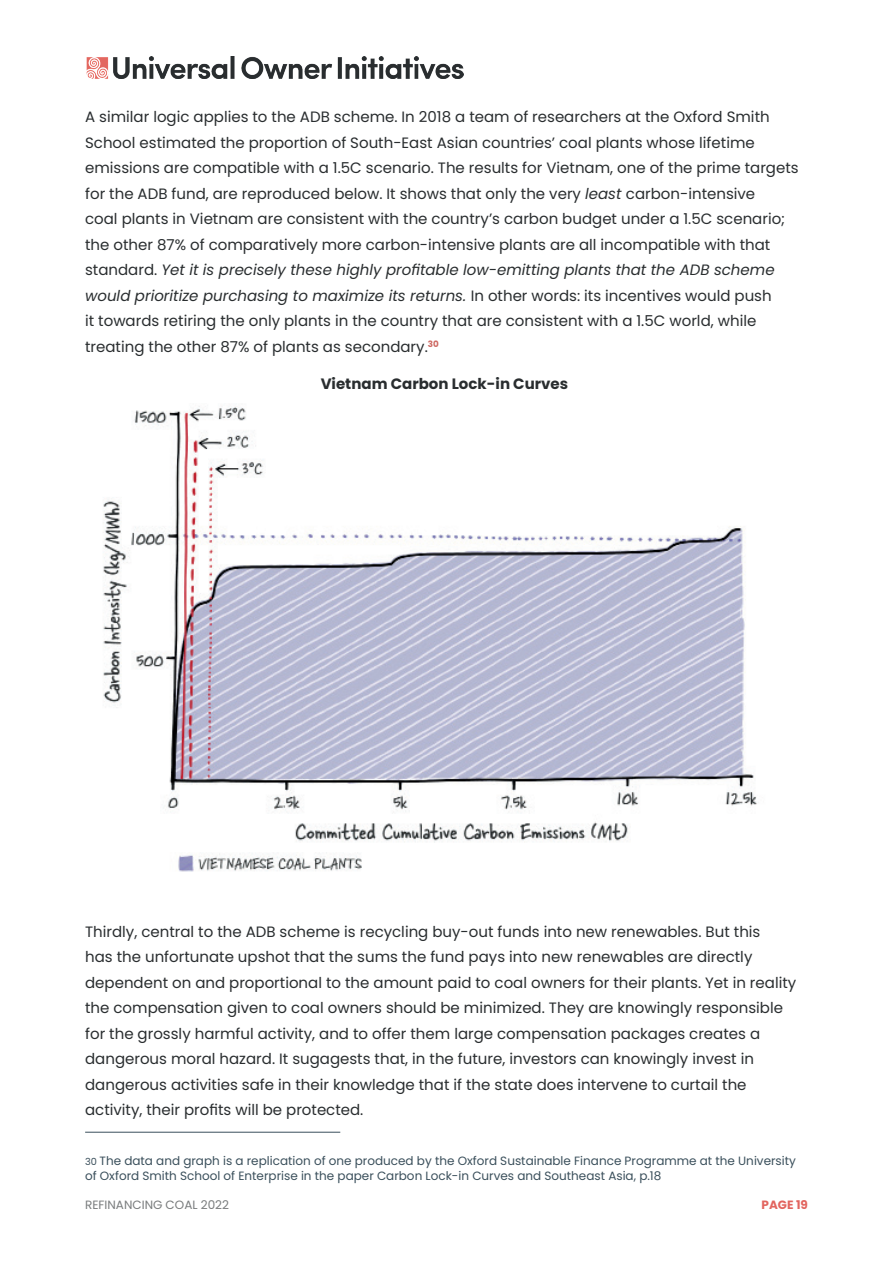
<style>
.page{position:relative;width:893px;height:1263px;background:#fff}
.page>*{position:absolute;margin:0;border:0;box-sizing:border-box;transform-origin:0 0}
.t1{font:15px/25.5px "Poppins";color:#292d2f}
.t2{font:700 15px "Poppins";color:#292d2f}
.t3{font:12px/15px "Poppins";color:#3a4f5b}
.t4{font:12px "Poppins";color:#797c7d}
.t5{font:700 12px "Poppins";color:#e2655f}
.s1{font-style:italic}
.s2{font-size:9.75px}
</style>
<div class="page">
<img style="left:86px;top:56px;width:378px;height:23px">
<hr style="left:85px;top:1132px;width:255px;height:1px;background:#3a4f5b">
<img style="left:103px;top:406px;width:654px;height:466px">
<p class="t1" style="left:85px;top:104px;width:715px">A similar logic applies to the ADB scheme. In 2018 a team of researchers at the Oxford Smith School estimated the proportion of South-East Asian countries’ coal plants whose lifetime emissions are compatible with a 1.5C scenario. The results for Vietnam, one of the prime targets for the ADB fund, are reproduced below. It shows that only the very <span class="s1">least</span> carbon-intensive<br>coal plants in Vietnam are consistent with the country’s carbon budget under a 1.5C scenario; the other 87% of comparatively more carbon-intensive plants are all incompatible with that standard. <span class="s1">Yet it is precisely these highly profitable low-emitting plants that the ADB scheme would prioritize purchasing to maximize its returns.</span> In other words: its incentives would push<br>it towards retiring the only plants in the country that are consistent with a 1.5C world, while treating the other 87% of plants as secondary.<sup>30</sup><sup>1</sup></p>
<p class="t2" style="left:321px;top:375px;width:249px">Vietnam Carbon Lock-in Curves</p>
<p class="t1" style="left:85px;top:919px;width:713px">Thirdly, central to the ADB scheme is recycling buy-out funds into new renewables. But this<br>has the unfortunate upshot that the sums the fund pays into new renewables are directly dependent on and proportional to the amount paid to coal owners for their plants. Yet in reality the compensation given to coal owners should be minimized. They are knowingly responsible for the grossly harmful activity, and to offer them large compensation packages creates a dangerous moral hazard. It sugagests that, in the future, investors can knowingly invest in dangerous activities safe in their knowledge that if the state does intervene to curtail the activity, their profits will be protected.</p>
<p class="t3" style="left:85px;top:1153px;width:712px"><span class="s2">30</span> The data and graph is a replication of one produced by the Oxford Sustainable Finance Programme at the University of Oxford Smith School of Enterprise in the paper Carbon Lock-in Curves and Southeast Asia, p.18</p>
<p class="t4" style="left:85px;top:1198px;width:146px">REFINANCING COAL 2022</p>
<p class="t5" style="left:761px;top:1198px;width:48px">PAGE 19</p>
</div>
